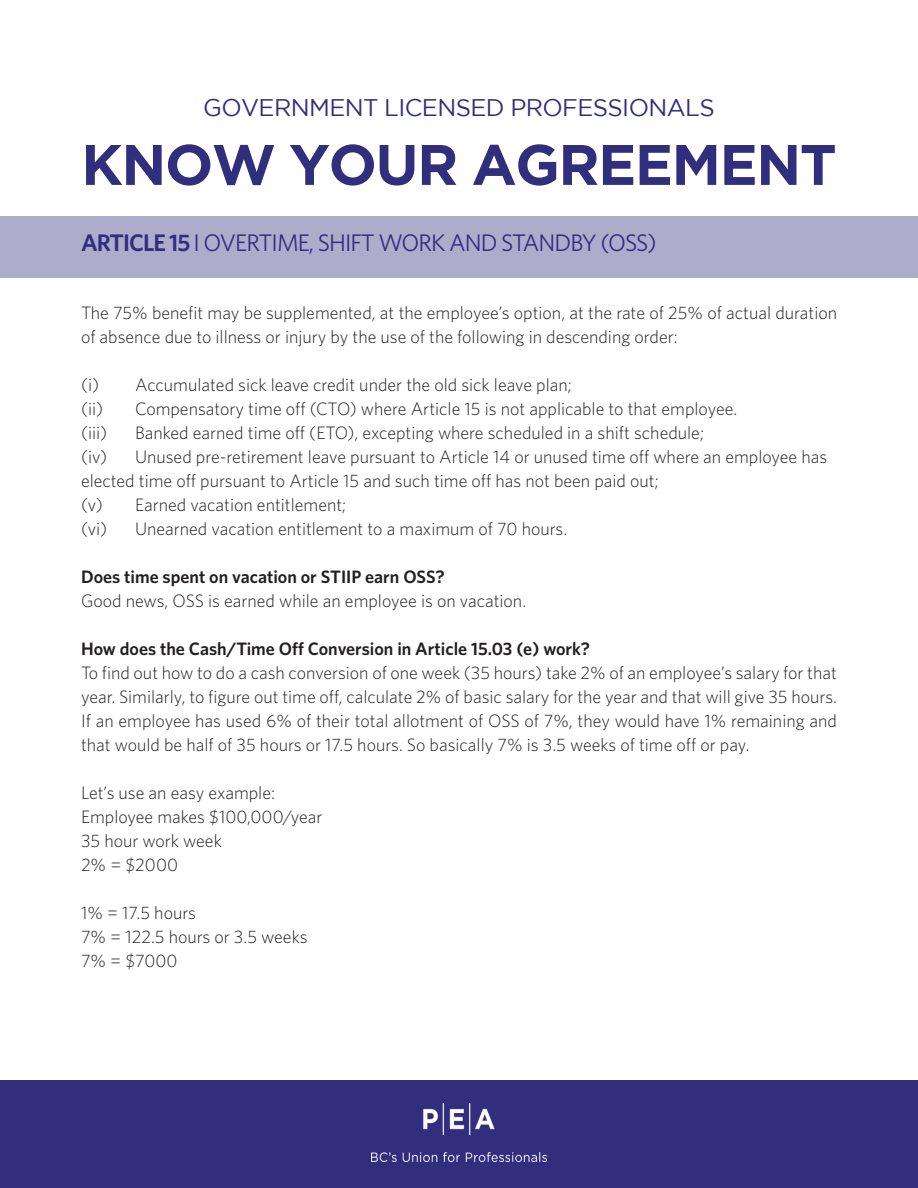
<style>
.page{position:relative;width:918px;height:1188px;background:#fff}
.page>*{position:absolute;margin:0;border:0;box-sizing:border-box;transform-origin:0 0}
.t1{font:700 57px "Gotham";letter-spacing:-.025em;color:#322e7e}
.t2{font:24px "Whitney";letter-spacing:-.04em;color:#322e7e}
.t3{font:24px "Gotham";letter-spacing:-.025em;color:#322e7e}
.t4{font:300 18px/24px "Whitney";color:#231f20}
.t5{font:600 18px "Whitney";color:#231f20}
.s1{font-weight:600}
</style>
<div class="page">
<div style="left:0;top:216px;width:918px;height:61px;background:#adaccb"></div>
<div style="left:0;top:1080px;width:918px;height:108px;background:#322e7e"></div>
<img style="left:372px;top:1104px;width:174px;height:57px">
<p class="t3" style="left:203px;top:95px;width:513px">GOVERNMENT LICENSED PROFESSIONALS</p>
<p class="t1" style="left:81px;top:132px;width:757px">KNOW YOUR AGREEMENT</p>
<p class="t2" style="left:81px;top:229px;width:577px"><span class="s1">ARTICLE 15</span> I OVERTIME, SHIFT WORK AND STANDBY (OSS)</p>
<p class="t4" style="left:81px;top:300px;width:758px">The 75% benefit may be supplemented, at the employee’s option, at the rate of 25% of actual duration of absence due to illness or injury by the use of the following in descending order:</p>
<p class="t4" style="left:81px;top:372px;width:492px">(i) Accumulated sick leave credit under the old sick leave plan;</p>
<p class="t4" style="left:81px;top:396px;width:658px">(ii) Compensatory time off (CTO) where Article 15 is not applicable to that employee.</p>
<p class="t4" style="left:81px;top:420px;width:28px">(iii)</p>
<p class="t4" style="left:81px;top:420px;width:748px;text-indent:54px">Banked earned time off (ETO), excepting where scheduled in a shift schedule;<br>(iv) Unused pre-retirement leave pursuant to Article 14 or unused time off where an employee has elected time off pursuant to Article 15 and such time off has not been paid out;<br>(v) Earned vacation entitlement;<br>(vi) Unearned vacation entitlement to a maximum of 70 hours.</p>
<p class="t5" style="left:81px;top:566px;width:365px">Does time spent on vacation or STIIP earn OSS?</p>
<p class="t4" style="left:81px;top:588px;width:447px">Good news, OSS is earned while an employee is on vacation.</p>
<p class="t5" style="left:81px;top:638px;width:511px">How does the Cash/Time Off Conversion in Article 15.03 (e) work?</p>
<p class="t4" style="left:81px;top:660px;width:758px;text-align:justify">To find out how to do a cash conversion of one week (35 hours) take 2% of an employee’s salary for that year. Similarly, to figure out time off, calculate 2% of basic salary for the year and that will give 35 hours.<br>If an employee has used 6% of their total allotment of OSS of 7%, they would have 1% remaining and that would be half of 35 hours or 17.5 hours. So basically 7% is 3.5 weeks of time off or pay.</p>
<p class="t4" style="left:81px;top:780px;width:196px">Let’s use an easy example:</p>
<p class="t4" style="left:81px;top:804px;width:243px">Employee makes $100,000/year</p>
<p class="t4" style="left:81px;top:828px;width:142px">35 hour work week</p>
<p class="t4" style="left:81px;top:852px;width:99px">2% = $2000</p>
<p class="t4" style="left:81px;top:900px;width:117px">1% = 17.5 hours</p>
<p class="t4" style="left:81px;top:924px;width:228px">7% = 122.5 hours or 3.5 weeks</p>
<p class="t4" style="left:81px;top:948px;width:98px">7% = $7000</p>
</div>
